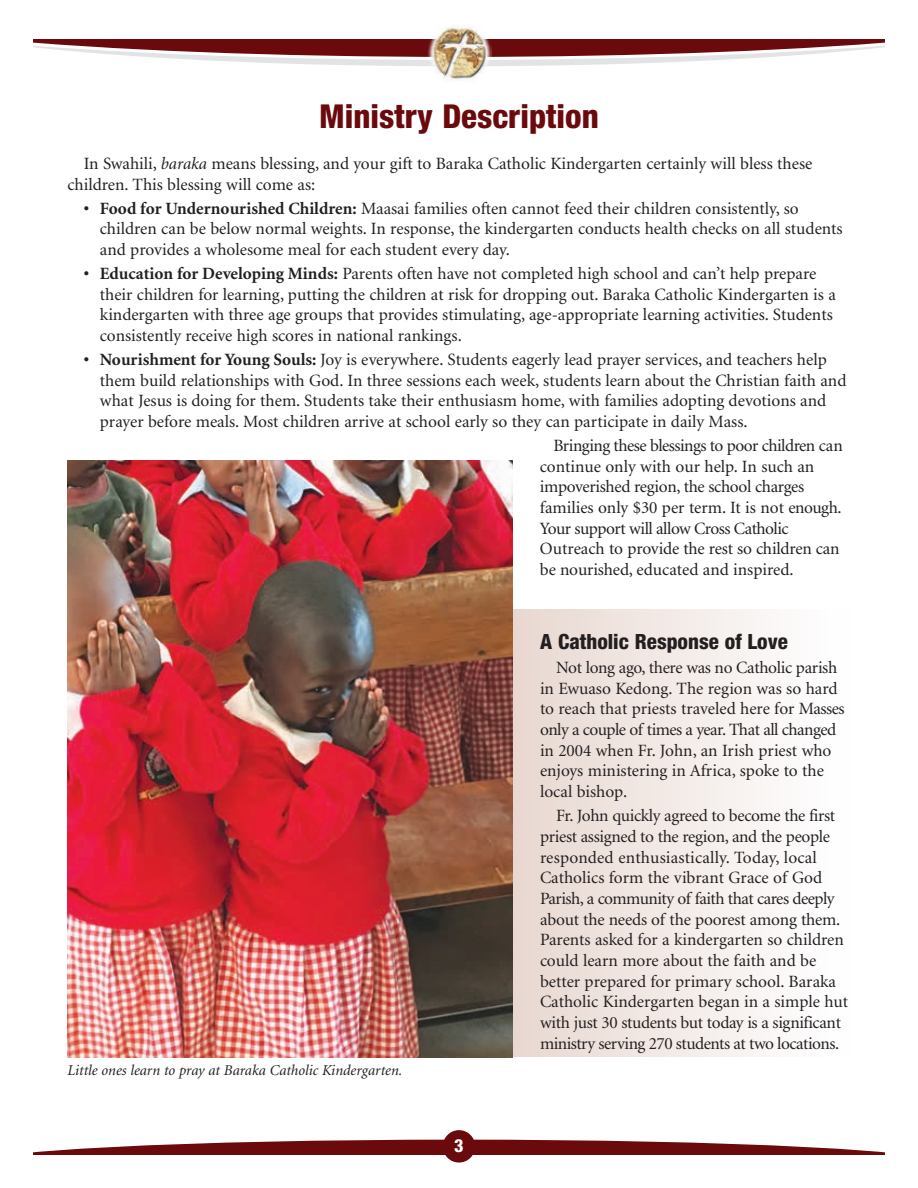
<style>
.page{position:relative;width:918px;height:1188px;background:#fff}
.page>*{position:absolute;margin:0;border:0;box-sizing:border-box;transform-origin:0 0}
.t1{font:800 condensed 33px "Helvetica Neue";color:#6b0a0c}
.t2{font:800 condensed 21px "Helvetica Neue";color:#231f20}
.t3{font:800 condensed 18px "Helvetica Neue";color:#fff}
.t4{font:17.25px/20.7px "Minion";color:#231f20}
.t5{font:italic 15px "Minion";color:#231f20}
.s1{font-style:italic}
.s2{font-weight:700}
</style>
<div class="page">
<svg style="left:34px;top:1140px;width:850px;height:14px"></svg>
<svg style="left:34px;top:40px;width:850px;height:26px"></svg>
<img style="left:426px;top:26px;width:66px;height:55px">
<div style="left:443px;top:1130px;width:32px;height:33px;background:#6b0a0c;border-radius:50%"></div>
<svg style="left:513px;top:609px;width:253px;height:448px;fill:#f1e7e2"></svg>
<img style="left:68px;top:460px;width:445px;height:597px">
<h1 class="t1" style="left:319px;top:96px;width:281px">Ministry Description</h1>
<p class="t4" style="left:68px;top:154px;width:746px;text-indent:16px">In Swahili, <span class="s1">baraka</span> means blessing, and your gift to Baraka Catholic Kindergarten certainly will bless these children. This blessing will come as:</p>
<p class="t4" style="left:100px;top:198px;width:744px;text-indent:-16px"><span class="s2">• Food for Undernourished Children:</span> Maasai families often cannot feed their children consistently, so children can be below normal weights. In response, the kindergarten conducts health checks on all students and provides a wholesome meal for each student every day.</p>
<p class="t4" style="left:100px;top:264px;width:738px;text-indent:-16px"><span class="s2">• Education for Developing Minds:</span> Parents often have not completed high school and can’t help prepare their children for learning, putting the children at risk for dropping out. Baraka Catholic Kindergarten is a kindergarten with three age groups that provides stimulating, age-appropriate learning activities. Students consistently receive high scores in national rankings.</p>
<p class="t4" style="left:100px;top:350px;width:748px;text-indent:-16px"><span class="s2">• Nourishment for Young Souls:</span> Joy is everywhere. Students eagerly lead prayer services, and teachers help them build relationships with God. In three sessions each week, students learn about the Christian faith and what Jesus is doing for them. Students take their enthusiasm home, with families adopting devotions and prayer before meals. Most children arrive at school early so they can participate in daily Mass.</p>
<p class="t4" style="left:540px;top:436px;width:304px;text-indent:13px">Bringing these blessings to poor children can continue only with our help. In such an impoverished region, the school charges families only $30 per term. It is not enough.<br>Your support will allow Cross Catholic Outreach to provide the rest so children can be nourished, educated and inspired.</p>
<p class="t5" style="left:68px;top:1063px;width:336px">Little ones learn to pray at Baraka Catholic Kindergarten.</p>
<p class="t3" style="left:454px;top:1135px;width:11px">3</p>
<p class="t2" style="left:540px;top:629px;width:249px">A Catholic Response of Love</p>
<p class="t4" style="left:540px;top:658px;width:306px;text-indent:16px">Not long ago, there was no Catholic parish in Ewuaso Kedong. The region was so hard to reach that priests traveled here for Masses only a couple of times a year. That all changed in 2004 when Fr. John, an Irish priest who enjoys ministering in Africa, spoke to the local bishop.</p>
<p class="t4" style="left:540px;top:806px;width:310px;text-indent:16px">Fr. John quickly agreed to become the first priest assigned to the region, and the people responded enthusiastically. Today, local Catholics form the vibrant Grace of God Parish, a community of faith that cares deeply about the needs of the poorest among them.<br>Parents asked for a kindergarten so children could learn more about the faith and be better prepared for primary school. Baraka Catholic Kindergarten began in a simple hut with just 30 students but today is a significant ministry serving 270 students at two locations.</p>
</div>
